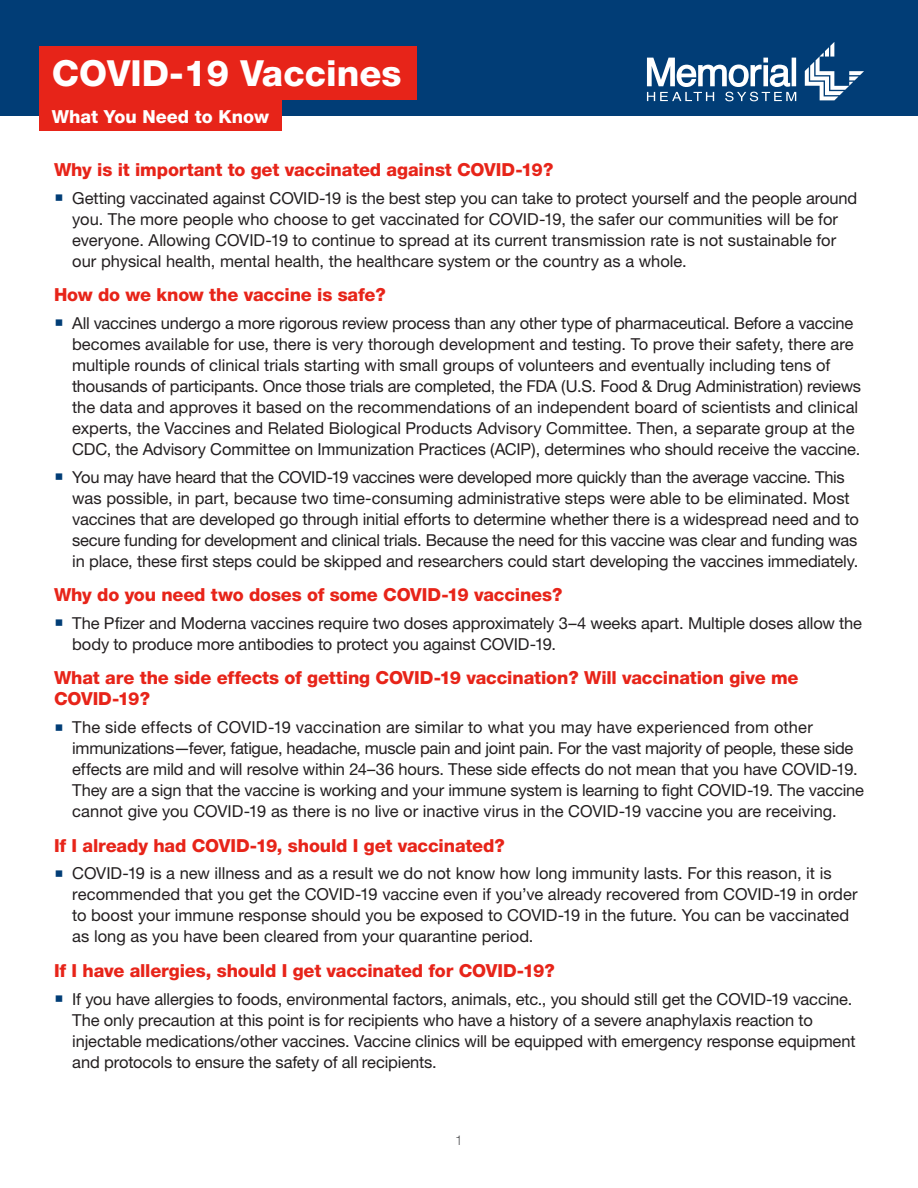
<style>
.page{position:relative;width:918px;height:1188px;background:#fff}
.page>*{position:absolute;margin:0;border:0;box-sizing:border-box;transform-origin:0 0}
.t1{font:800 36px "Helvetica Neue";color:#fff}
.t2{font:800 18px/21px "Helvetica Neue";letter-spacing:-.01em;color:#e72419}
.t3{font:800 18px "Helvetica Neue";color:#fff}
.t4{font:16.5px/21px "Helvetica Neue";letter-spacing:-.005em;color:#231f20}
.t5{font:300 13.5px "Helvetica Neue";color:#57585a}
.s1{font-family:"Montserrat";color:#013d76}
</style>
<div class="page">
<div style="left:0;top:0;width:918px;height:115px;background:#013d76"></div>
<div style="left:39px;top:46px;width:378px;height:54px;background:#e72419"></div>
<div style="left:39px;top:100px;width:243px;height:30px;background:#e72419"></div>
<svg style="left:647px;top:58px;width:149px;height:43px"></svg>
<svg style="left:805px;top:42px;width:59px;height:58px"></svg>
<h1 class="t1" style="left:52px;top:51px;width:351px">COVID-19 Vaccines</h1>
<p class="t3" style="left:52px;top:106px;width:219px">What You Need to Know</p>
<p class="t2" style="left:54px;top:159px;width:501px">Why is it important to get vaccinated against COVID-19?</p>
<p class="t4" style="left:72px;top:187px;width:786px;text-indent:-18px"><span class="s1">■</span> Getting vaccinated against COVID-19 is the best step you can take to protect yourself and the people around you. The more people who choose to get vaccinated for COVID-19, the safer our communities will be for everyone. Allowing COVID-19 to continue to spread at its current transmission rate is not sustainable for our physical health, mental health, the healthcare system or the country as a whole.</p>
<p class="t2" style="left:54px;top:284px;width:333px">How do we know the vaccine is safe?</p>
<p class="t4" style="left:72px;top:312px;width:791px;text-indent:-18px"><span class="s1">■</span> All vaccines undergo a more rigorous review process than any other type of pharmaceutical. Before a vaccine becomes available for use, there is very thorough development and testing. To prove their safety, there are multiple rounds of clinical trials starting with small groups of volunteers and eventually including tens of thousands of participants. Once those trials are completed, the FDA (U.S. Food &amp; Drug Administration) reviews the data and approves it based on the recommendations of an independent board of scientists and clinical experts, the Vaccines and Related Biological Products Advisory Committee. Then, a separate group at the CDC, the Advisory Committee on Immunization Practices (ACIP), determines who should receive the vaccine.</p>
<p class="t4" style="left:72px;top:466px;width:788px;text-indent:-18px"><span class="s1">■</span> You may have heard that the COVID-19 vaccines were developed more quickly than the average vaccine. This was possible, in part, because two time-consuming administrative steps were able to be eliminated. Most vaccines that are developed go through initial efforts to determine whether there is a widespread need and to secure funding for development and clinical trials. Because the need for this vaccine was clear and funding was in place, these first steps could be skipped and researchers could start developing the vaccines immediately.</p>
<p class="t2" style="left:54px;top:584px;width:510px">Why do you need two doses of some COVID-19 vaccines?</p>
<p class="t4" style="left:72px;top:612px;width:791px;text-indent:-18px"><span class="s1">■</span> The Pfizer and Moderna vaccines require two doses approximately 3–4 weeks apart. Multiple doses allow the body to produce more antibodies to protect you against COVID-19.</p>
<p class="t2" style="left:54px;top:667px;width:746px">What are the side effects of getting COVID-19 vaccination? Will vaccination give me<br>COVID-19?</p>
<p class="t4" style="left:72px;top:716px;width:793px;text-indent:-18px"><span class="s1">■</span> The side effects of COVID-19 vaccination are similar to what you may have experienced from other immunizations—fever, fatigue, headache, muscle pain and joint pain. For the vast majority of people, these side effects are mild and will resolve within 24–36 hours. These side effects do not mean that you have COVID-19.<br>They are a sign that the vaccine is working and your immune system is learning to fight COVID-19. The vaccine cannot give you COVID-19 as there is no live or inactive virus in the COVID-19 vaccine you are receiving.</p>
<p class="t2" style="left:54px;top:835px;width:452px">If I already had COVID-19, should I get vaccinated?</p>
<p class="t4" style="left:72px;top:863px;width:787px;text-indent:-18px"><span class="s1">■</span> COVID-19 is a new illness and as a result we do not know how long immunity lasts. For this reason, it is recommended that you get the COVID-19 vaccine even if you’ve already recovered from COVID-19 in order to boost your immune response should you be exposed to COVID-19 in the future. You can be vaccinated as long as you have been cleared from your quarantine period.</p>
<p class="t2" style="left:54px;top:960px;width:502px">If I have allergies, should I get vaccinated for COVID-19?</p>
<p class="t4" style="left:72px;top:988px;width:785px;text-indent:-18px"><span class="s1">■</span> If you have allergies to foods, environmental factors, animals, etc., you should still get the COVID-19 vaccine.<br>The only precaution at this point is for recipients who have a history of a severe anaphylaxis reaction to injectable medications/other vaccines. Vaccine clinics will be equipped with emergency response equipment and protocols to ensure the safety of all recipients.</p>
<p class="t5" style="left:455px;top:1132px;width:9px">1</p>
</div>
